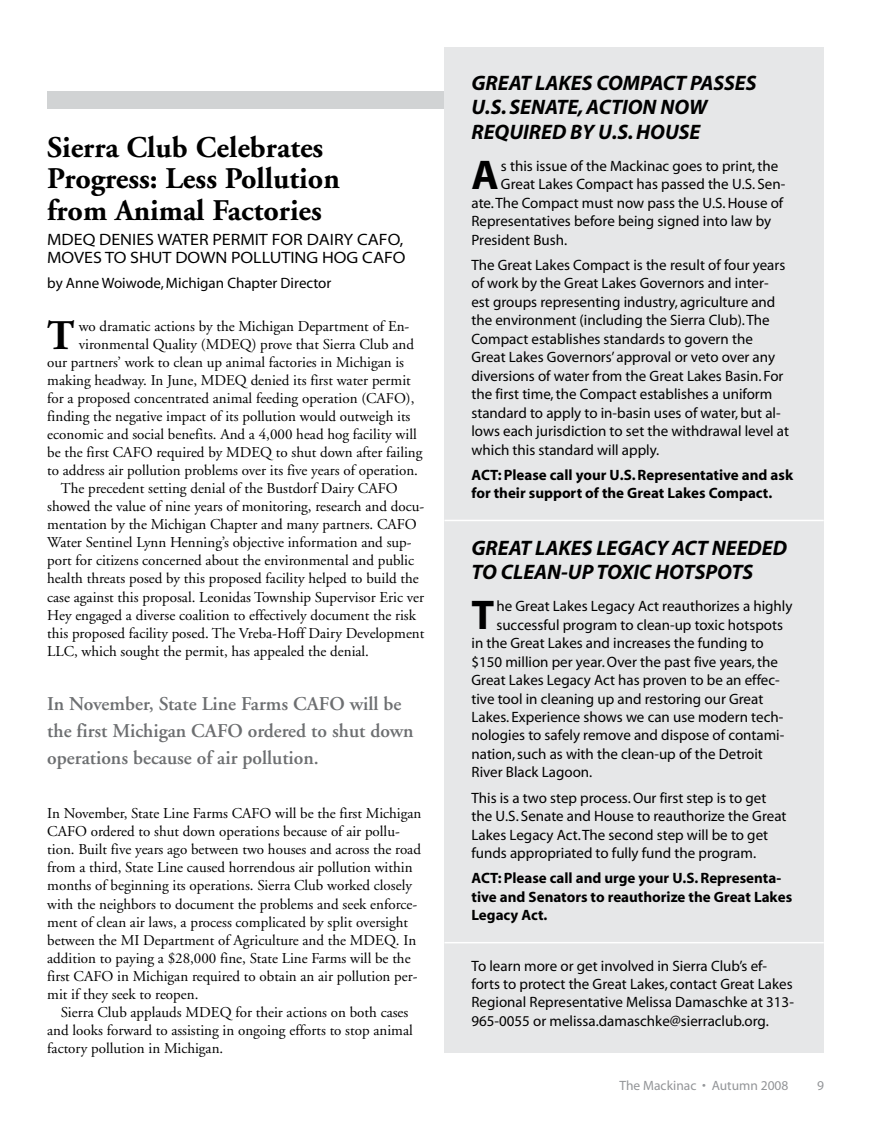
<style>
.page{position:relative;width:871px;height:1134px;background:#fff}
.page>*{position:absolute;margin:0;border:0;box-sizing:border-box;transform-origin:0 0}
.t1{font:700 42.15px "Adobe Garamond";color:#000}
.t2{font:41.7px "Myriad MM 700 600";color:#000}
.t3{font:700 30px/31.5px "Adobe Garamond";color:#000}
.t4{font:21px/24.5px "Myriad MM It 700 600";color:#000}
.t5{font:600 19.5px/27px "Adobe Garamond";color:#6d6f71}
.t6{font:16.5px/18px "Myriad MM 400 700";color:#000}
.t7{font:15px/18px "Adobe Garamond";color:#000}
.t8{font:15px/18.5px "Myriad MM 400 600";color:#000}
.t9{font:15px/18.5px "Myriad MM 700 600";color:#000}
.t10{font:13.5px "Myriad MM 400 600";color:#939598}
</style>
<div class="page">
<div style="left:47px;top:91px;width:777px;height:18px;background:#d1d3d4"></div>
<div style="left:444px;top:47px;width:380px;height:1006px;background:#e6e7e8"></div>
<hr style="left:444px;top:942px;width:380px;height:1px;background:#fff">
<hr style="left:444px;top:520px;width:380px;height:1px;background:#fff">
<h3 class="t3" style="left:47px;top:132px;width:294px">Sierra Club Celebrates<br>Progress: Less Pollution from Animal Factories</h3>
<p class="t6" style="left:47px;top:231px;width:13px">MDE</p>
<p class="t6" style="left:47px;top:231px;width:358px;text-indent:35px">Q DEN IES WATER PERMIT FOR DAIRY CAFO,<br>MOVES TO SH UT DOWN POLLUTIN G HOG CAFO</p>
<p class="t8" style="left:47px;top:274px;width:286px">by Anne Woiwode, Michigan Chapter Director</p>
<h1 class="t1" style="left:47px;top:312px;width:29px">T</h1>
<p class="t7" style="left:79px;top:317px;width:332px">wo dramatic actions by the Michigan Department of En-</p>
<p class="t7" style="left:79px;top:335px;width:337px">vironmental Quality (MDEQ) prove that Sierra Club and</p>
<p class="t7" style="left:47px;top:353px;width:358px">our partners’ work to clean up animal factories in Michigan is</p>
<p class="t7" style="left:47px;top:371px;width:365px">making headway. In June, MDEQ denied its first water permit</p>
<p class="t7" style="left:47px;top:389px;width:369px">for a proposed concentrated animal feeding operation (CAFO),</p>
<p class="t7" style="left:47px;top:408px;width:365px">finding the negative impact of its pollution would outweigh its</p>
<p class="t7" style="left:47px;top:426px;width:371px">economic and social benefits. And a 4,000 head hog facility will</p>
<p class="t7" style="left:47px;top:444px;width:377px">be the first CAFO required by MDEQ to shut down after failing</p>
<p class="t7" style="left:47px;top:462px;width:372px">to address air pollution problems over its five years of operation.</p>
<p class="t7" style="left:61px;top:480px;width:338px">The precedent setting denial of the Bustdorf Dairy CAFO</p>
<p class="t7" style="left:47px;top:498px;width:378px">showed the value of nine years of monitoring, research and docu-</p>
<p class="t7" style="left:47px;top:516px;width:371px">mentation by the Michigan Chapter and many partners. CAFO</p>
<p class="t7" style="left:47px;top:534px;width:366px">Water Sentinel Lynn Henning’s objective information and sup-</p>
<p class="t7" style="left:47px;top:552px;width:368px">port for citizens concerned about the environmental and public</p>
<p class="t7" style="left:47px;top:570px;width:373px">health threats posed by this proposed facility helped to build the</p>
<p class="t7" style="left:47px;top:588px;width:378px">case against this proposal. Leonidas Township Supervisor Eric ver</p>
<p class="t7" style="left:47px;top:606px;width:370px">Hey engaged a diverse coalition to effectively document the risk</p>
<p class="t7" style="left:47px;top:624px;width:379px">this proposed facility posed. The Vreba-Hoff Dairy Development</p>
<p class="t7" style="left:47px;top:642px;width:323px">LLC, which sought the permit, has appealed the denial.</p>
<h3 class="t5" style="left:47px;top:691px;width:368px">In November, State Line Farms CAFO will be the first Michigan CAFO ordered to shut down operations because of air pollution.</h3>
<p class="t7" style="left:47px;top:805px;width:376px">In November, State Line Farms CAFO will be the first Michigan CAFO ordered to shut down operations because of air pollu&shy;tion. Built five years ago between two houses and across the road from a third, State Line caused horrendous air pollution within months of beginning its operations. Sierra Club worked closely with the neighbors to document the problems and seek enforce&shy;ment of clean air laws, a process complicated by split oversight between the MI Department of Agriculture and the MDEQ. In addition to paying a $28,000 fine, State Line Farms will be the first CAFO in Michigan required to obtain an air pollution per&shy;mit if they seek to reopen.</p>
<p class="t7" style="left:47px;top:1004px;width:367px;text-indent:14px">Sierra Club applauds MDEQ for their actions on both cases and looks forward to assisting in ongoing efforts to stop animal factory pollution in Michigan.</p>
<h3 class="t4" style="left:471px;top:72px;width:286px">GREAT LAKES COMPACT PASSES<br>U.S. SENATE, ACTION NOW<br>REQUIRED BY U.S. HOUSE</h3>
<h2 class="t2" style="left:471px;top:155px;width:29px">A</h2>
<p class="t8" style="left:501px;top:157px;width:279px">s this issue of the Mackinac goes to print, the</p>
<p class="t8" style="left:501px;top:176px;width:286px">Great Lakes Compact has passed the U .S. Sen-</p>
<p class="t8" style="left:471px;top:194px;width:313px">ate. The Compact must now pass the U .S. House of</p>
<p class="t8" style="left:471px;top:213px;width:301px">Representatives before being signed into law by</p>
<p class="t8" style="left:471px;top:231px;width:97px">President Bush.</p>
<p class="t8" style="left:471px;top:256px;width:319px">The Great Lakes Compact is the result of four years of work by the Great Lakes Governors and inter&shy;est groups representing industry, agriculture and the environment (including the Sierra Club). The Compact establishes standards to govern the Great Lakes Governors’ approval or veto over any diversions of water from the Great Lakes Basin. For the first time, the Compact establishes a uniform standard to apply to in-basin uses of water, but al&shy;lows each jurisdiction to set the withdrawal level at which this standard will apply.</p>
<p class="t9" style="left:471px;top:466px;width:323px">ACT: Please call your U.S. Representative and ask for their support of the Great Lakes Compact.</p>
<h3 class="t4" style="left:471px;top:537px;width:317px">GREAT LAKES LEGACY ACT NEEDED<br>TO CLEAN-UP TOXIC HOTSPOTS</h3>
<h2 class="t2" style="left:471px;top:595px;width:24px">T</h2>
<p class="t8" style="left:496px;top:598px;width:298px">he Great Lakes Legacy Act reauthorizes a highly</p>
<p class="t8" style="left:496px;top:616px;width:288px">successful program to clean-up toxic hotspots</p>
<p class="t8" style="left:471px;top:635px;width:294px">in the Great Lakes and increases the funding to</p>
<p class="t8" style="left:471px;top:653px;width:308px">$150 million per year. Over the past five years, the</p>
<p class="t8" style="left:471px;top:672px;width:310px">Great Lakes Legacy Act has proven to be an effec-</p>
<p class="t8" style="left:471px;top:690px;width:293px">tive tool in cleaning up and restoring our Great</p>
<p class="t8" style="left:471px;top:709px;width:313px">Lakes. Experience shows we can use modern tech-</p>
<p class="t8" style="left:471px;top:727px;width:314px">nologies to safely remove and dispose of contami-</p>
<p class="t8" style="left:471px;top:745px;width:293px">nation, such as with the clean-up of the Detroit</p>
<p class="t8" style="left:471px;top:764px;width:122px">River Black Lagoon.</p>
<p class="t8" style="left:471px;top:789px;width:316px">This is a two step process. Our first step is to get the U.S. Senate and House to reauthorize the Great Lakes Legacy Act. The second step will be to get funds appropriated to fully fund the program.</p>
<p class="t9" style="left:471px;top:870px;width:322px">ACT: Please call and urge your U.S. Representa&shy;tive and Senators to reauthorize the Great Lakes<br>Legacy Act.</p>
<p class="t8" style="left:471px;top:957px;width:324px">To learn more or get involved in Sierra Club’s ef&shy;forts to protect the Great Lakes, contact Great Lakes Regional Representative Melissa Damaschke at 313- 965-0055 or melissa.damaschke@sierraclub.org.</p>
<p class="t10" style="left:619px;top:1079px;width:170px">The Mackinac • Autumn 2008</p>
<p class="t10" style="left:817px;top:1079px;width:8px">9</p>
</div>
